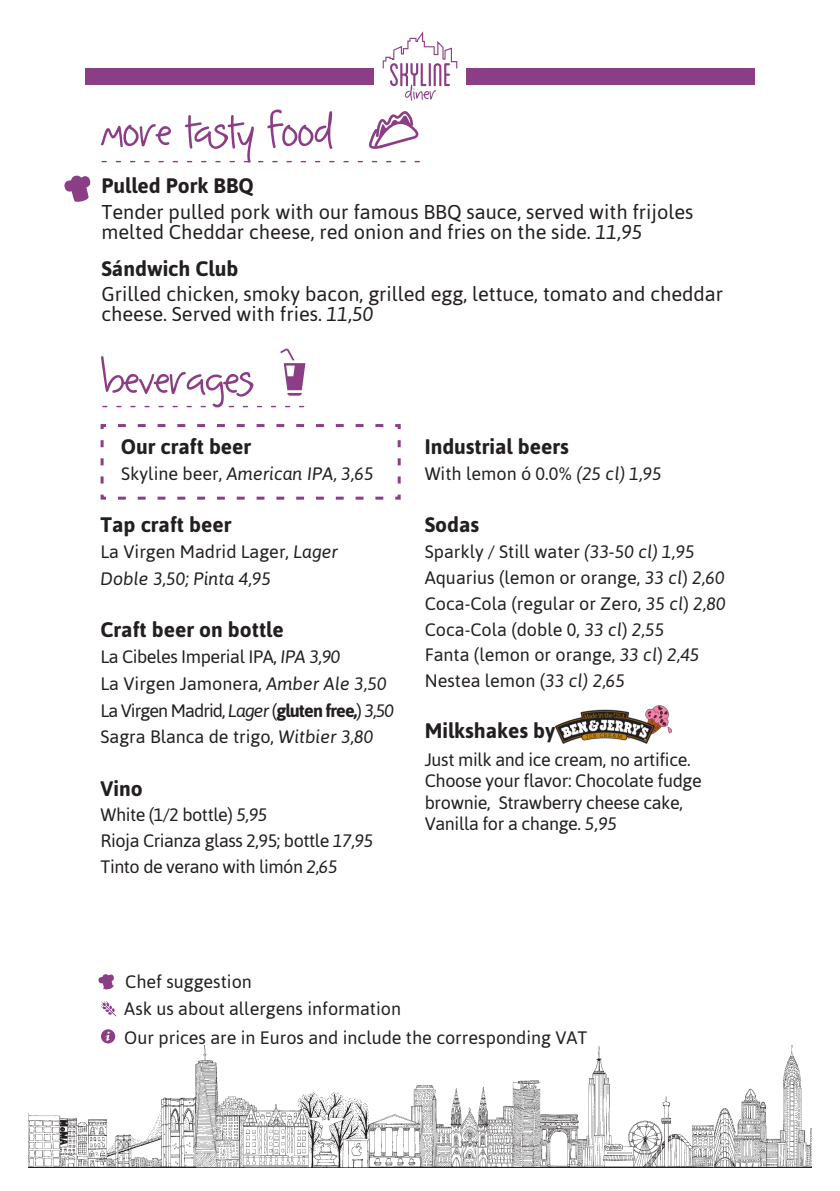
<style>
.page{position:relative;width:840px;height:1191px;background:#fff}
.page>*{position:absolute;margin:0;border:0;box-sizing:border-box;transform-origin:0 0}
.Titulos{font:64px "somethinginyoureyes";color:#8b3e85}
.Platos{font:700 21px "Asap";color:#231f20}
.Descripcion{font:700 21px "Asap";color:#231f20}
.Descripcion-2{font:20px/20px "Asap";color:#231f20}
.Platos-2{font:18px "Asap";color:#231f20}
.Descripcion-3{font:18px "Asap";color:#231f20}
.Platos-3{font:18px/21.6px "Asap";letter-spacing:-.02em;color:#231f20}
.Descripcion-4{font:18px "Asap";letter-spacing:-.025em;color:#231f20}
.Platos-4{font:italic 18px "Asap";color:#231f20}
.Platos-5{font:18px "Asap";letter-spacing:-.05em;color:#231f20}
.Platos-6{font:18px "Asap";letter-spacing:-.025em;color:#231f20}
.s1{font-style:italic}
.s2{font-style:normal}
.s3{font-weight:700}
</style>
<div class="page">
<div style="left:85px;top:68px;width:288px;height:17px;background:#8b3e85"></div>
<div style="left:466px;top:68px;width:288px;height:17px;background:#8b3e85"></div>
<svg style="left:382px;top:31px;width:75px;height:70px"></svg>
<svg style="left:102px;top:161px;width:317px;height:1px"></svg>
<svg style="left:368px;top:111px;width:51px;height:38px"></svg>
<svg style="left:64px;top:175px;width:27px;height:27px"></svg>
<img style="left:28px;top:1045px;width:783px;height:122px">
<svg style="left:98px;top:974px;width:16px;height:15px"></svg>
<svg style="left:101px;top:1001px;width:10px;height:11px"></svg>
<svg style="left:106px;top:1006px;width:10px;height:10px"></svg>
<svg style="left:101px;top:1029px;width:14px;height:14px"></svg>
<svg style="left:280px;top:348px;width:25px;height:48px"></svg>
<svg style="left:103px;top:406px;width:200px;height:1px"></svg>
<img style="left:555px;top:705px;width:117px;height:39px">
<svg style="left:100px;top:424px;width:301px;height:76px"></svg>
<p class="Titulos" style="left:101px;top:108px;width:233px">more tasty food</p>
<p class="Platos" style="left:101px;top:173px;width:154px">Pulled Pork BBQ</p>
<p class="Descripcion-2" style="left:101px;top:201px;width:593px">Tender pulled pork with our famous BBQ sauce, served with frijoles melted Cheddar cheese, red onion and fries on the side. <span class="s1">11,95</span></p>
<p class="Platos" style="left:101px;top:256px;width:138px">Sándwich Club</p>
<p class="Descripcion-2" style="left:101px;top:284px;width:622px">Grilled chicken, smoky bacon, grilled egg, lettuce, tomato and cheddar cheese. Served with fries. <span class="s1">11,50</span></p>
<p class="Titulos" style="left:100px;top:356px;width:155px">beverages</p>
<p class="Platos" style="left:121px;top:434px;width:132px">Our craft beer</p>
<p class="Platos-4" style="left:121px;top:463px;width:254px"><span class="s2">Skyline beer,</span> American IPA, 3,65</p>
<p class="Platos" style="left:100px;top:512px;width:132px">Tap craft beer</p>
<p class="Platos-2" style="left:100px;top:541px;width:239px">La Virgen Madrid Lager, <span class="s1">Lager</span></p>
<p class="Platos-4" style="left:100px;top:568px;width:172px">Doble 3,50; Pinta 4,95</p>
<p class="Platos" style="left:100px;top:617px;width:184px">Craft beer on bottle</p>
<p class="Platos-6" style="left:100px;top:646px;width:241px">La Cibeles Imperial IPA, <span class="s1">IPA 3,90</span></p>
<p class="Platos-2" style="left:100px;top:673px;width:287px">La Virgen Jamonera, <span class="s1">Amber Ale 3,50</span></p>
<p class="Platos-5" style="left:100px;top:700px;width:295px">La Virgen Madrid, <span class="s1">Lager</span> (<span class="s3">gluten free,</span>) <span class="s1">3,50</span></p>
<p class="Platos-2" style="left:100px;top:726px;width:274px">Sagra Blanca de trigo, <span class="s1">Witbier 3,80</span></p>
<p class="Platos" style="left:100px;top:776px;width:44px">Vino</p>
<p class="Descripcion-4" style="left:100px;top:804px;width:168px">White (1/2 bottle) <span class="s1">5,95</span></p>
<p class="Descripcion-4" style="left:100px;top:830px;width:274px">Rioja Crianza glass 2,95; bottle <span class="s1">17,95</span></p>
<p class="Descripcion-4" style="left:100px;top:856px;width:238px">Tinto de verano with limón <span class="s1">2,65</span></p>
<p class="Platos" style="left:424px;top:434px;width:145px">Industrial beers</p>
<p class="Platos-2" style="left:424px;top:463px;width:238px">With lemon ó 0.0% <span class="s1">(25 cl) 1,95</span></p>
<p class="Platos" style="left:424px;top:512px;width:56px">Sodas</p>
<p class="Platos-2" style="left:424px;top:541px;width:271px">Sparkly / Still water <span class="s1">(33-50 cl) 1,95</span></p>
<p class="Descripcion-3" style="left:424px;top:567px;width:301px">Aquarius (lemon or orange, <span class="s1">33 cl</span>) <span class="s1">2,60</span></p>
<p class="Descripcion-3" style="left:424px;top:593px;width:302px">Coca-Cola (regular or Zero, <span class="s1">35 cl</span>) <span class="s1">2,80</span></p>
<p class="Descripcion-3" style="left:424px;top:619px;width:241px">Coca-Cola (doble 0, <span class="s1">33 cl</span>) <span class="s1">2,55</span></p>
<p class="Descripcion-3" style="left:424px;top:644px;width:276px">Fanta (lemon or orange, <span class="s1">33 cl</span>) <span class="s1">2,45</span></p>
<p class="Descripcion-3" style="left:424px;top:670px;width:202px">Nestea lemon (<span class="s1">33 cl) 2,65</span></p>
<p class="Descripcion" style="left:424px;top:718px;width:132px">Milkshakes by</p>
<p class="Platos-3" style="left:424px;top:748px;width:278px">Just milk and ice cream, no artifice.<br>Choose your flavor: Chocolate fudge brownie, Strawberry cheese cake, Vanilla for a change. <span class="s1">5,95</span></p>
<p class="Platos-2" style="left:125px;top:971px;width:128px">Chef suggestion</p>
<p class="Platos-2" style="left:124px;top:998px;width:278px">Ask us about allergens information</p>
<p class="Platos-2" style="left:124px;top:1026px;width:464px">Our prices are in Euros and include the corresponding VAT</p>
</div>
